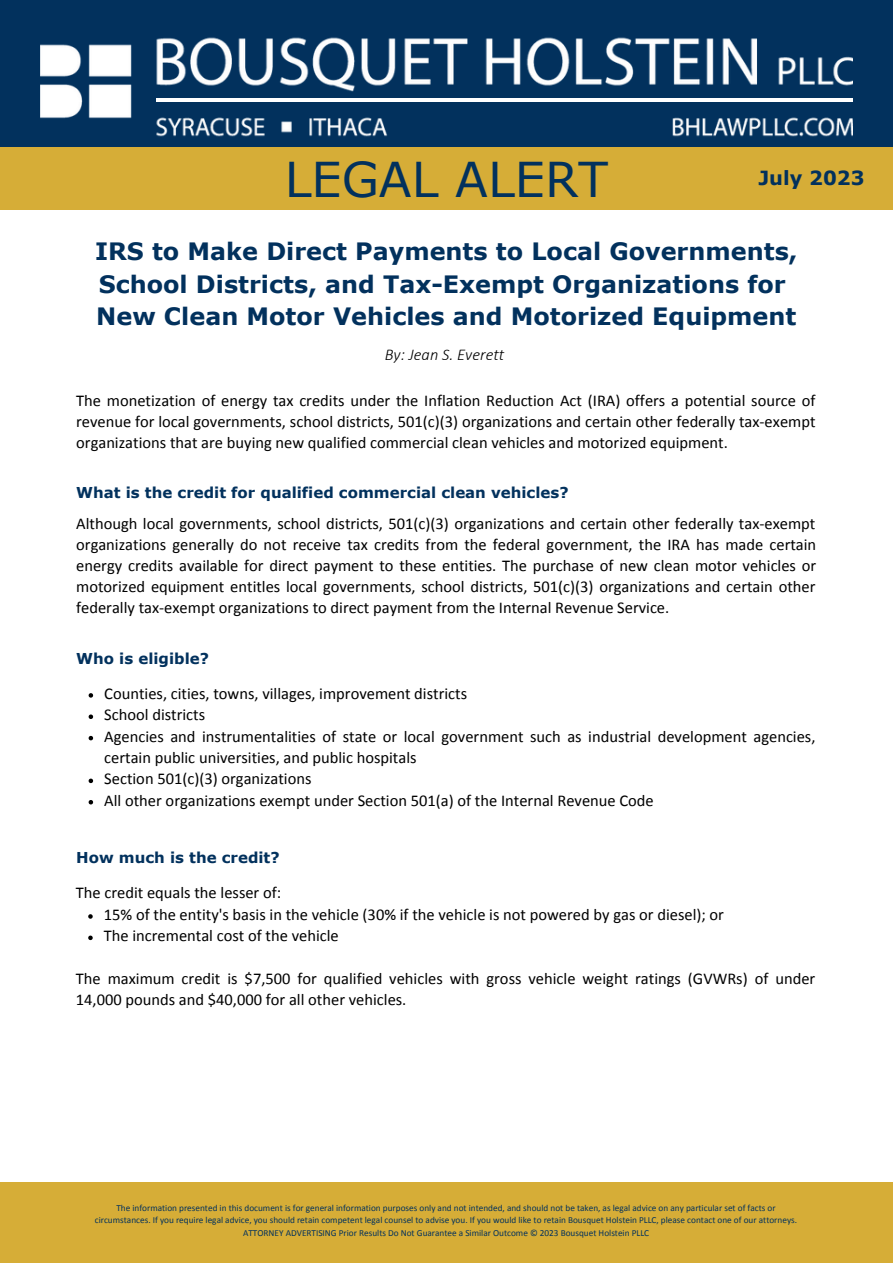
<style>
.page{position:relative;width:893px;height:1264px;background:#fff}
.page>*{position:absolute;margin:0;border:0;box-sizing:border-box;transform-origin:0 0}
.t1{font:48px "Verdana";color:#02315d}
.t2{font:700 23.85px/32.5px "Verdana";color:#02315d}
.t3{font:700 19.5px "Verdana";color:#02315d}
.t4{font:16.5px/21px "Calibri";color:#000;text-align:justify}
.t5{font:italic 300 16.5px "Calibri";color:#000}
.t6{font:700 15px "Verdana";color:#02315d}
.t7{font:9.3px/12.3px "Calibri";color:#02315d;text-align:center}
</style>
<div class="page">
<div style="left:0;top:0;width:892px;height:147px;background:#02315d"></div>
<div style="left:0;top:147px;width:892px;height:63px;background:#d6ad37"></div>
<div style="left:0;top:1182px;width:892px;height:80px;background:#d6ad37"></div>
<img style="left:156px;top:37px;width:696px;height:100px">
<div style="left:397px;top:114px;width:241px;height:27px;background:#02315d"></div>
<img style="left:40px;top:44px;width:92px;height:75px">
<svg style="left:89px;top:693px;width:4px;height:4px"></svg>
<svg style="left:89px;top:714px;width:4px;height:5px"></svg>
<svg style="left:89px;top:736px;width:4px;height:4px"></svg>
<svg style="left:89px;top:778px;width:4px;height:5px"></svg>
<svg style="left:89px;top:800px;width:4px;height:4px"></svg>
<svg style="left:88px;top:914px;width:5px;height:4px"></svg>
<svg style="left:88px;top:935px;width:5px;height:5px"></svg>
<p class="t1" style="left:284px;top:149px;width:325px">LEGAL ALERT</p>
<p class="t3" style="left:758px;top:166px;width:108px">July 2023</p>
<p class="t2" style="left:95px;top:234px;width:703px">IRS to Make Direct Payments to Local Governments,<br>School Districts, and Tax-Exempt Organizations for</p>
<p class="t2" style="left:96px;top:299px;width:701px">New Clean Motor Vehicles and Motorized Equipment</p>
<p class="t5" style="left:384px;top:347px;width:121px">By: Jean S. Everett</p>
<p class="t4" style="left:76px;top:391px;width:740px">The monetization of energy tax credits under the Inflation Reduction Act (IRA) offers a potential source of revenue for local governments, school districts, 501(c)(3) organizations and certain other federally tax-exempt organizations that are buying new qualified commercial clean vehicles and motorized equipment.</p>
<p class="t6" style="left:76px;top:482px;width:494px">What is the credit for qualified commercial clean vehicles?</p>
<p class="t4" style="left:76px;top:514px;width:741px">Although local governments, school districts, 501(c)(3) organizations and certain other federally tax-exempt organizations generally do not receive tax credits from the federal government, the IRA has made certain energy credits available for direct payment to these entities. The purchase of new clean motor vehicles or motorized equipment entitles local governments, school districts, 501(c)(3) organizations and certain other federally tax-exempt organizations to direct payment from the Internal Revenue Service.</p>
<p class="t6" style="left:76px;top:649px;width:134px">Who is eligible?</p>
<p class="t4" style="left:104px;top:684px;width:364px">Counties, cities, towns, villages, improvement districts</p>
<p class="t4" style="left:104px;top:705px;width:102px">School districts</p>
<p class="t4" style="left:104px;top:726px;width:712px">Agencies and instrumentalities of state or local government such as industrial development agencies, certain public universities, and public hospitals</p>
<p class="t4" style="left:104px;top:769px;width:209px">Section 501(c)(3) organizations</p>
<p class="t4" style="left:104px;top:791px;width:551px">All other organizations exempt under Section 501(a) of the Internal Revenue Code</p>
<p class="t6" style="left:76px;top:847px;width:205px">How much is the credit?</p>
<p class="t4" style="left:76px;top:883px;width:207px">The credit equals the lesser of:</p>
<p class="t4" style="left:104px;top:905px;width:621px">15% of the entity's basis in the vehicle (30% if the vehicle is not powered by gas or diesel); or</p>
<p class="t4" style="left:104px;top:926px;width:236px">The incremental cost of the vehicle</p>
<p class="t4" style="left:76px;top:969px;width:740px">The maximum credit is $7,500 for qualified vehicles with gross vehicle weight ratings (GVWRs) of under<br>14,000 pounds and $40,000 for all other vehicles.</p>
<p class="t7" style="left:95px;top:1202px;width:703px">The information presented in this document is for general information purposes only and not intended, and should not be taken, as legal advice on any particular set of facts or circumstances. If you require legal advice, you should retain competent legal counsel to advise you. If you would like to retain Bousquet Holstein PLLC, please contact one of our attorneys.<br>ATTORNEY ADVERTISING Prior Results Do Not Guarantee a Similar Outcome © 2023 Bousquet Holstein PLLC</p>
</div>
